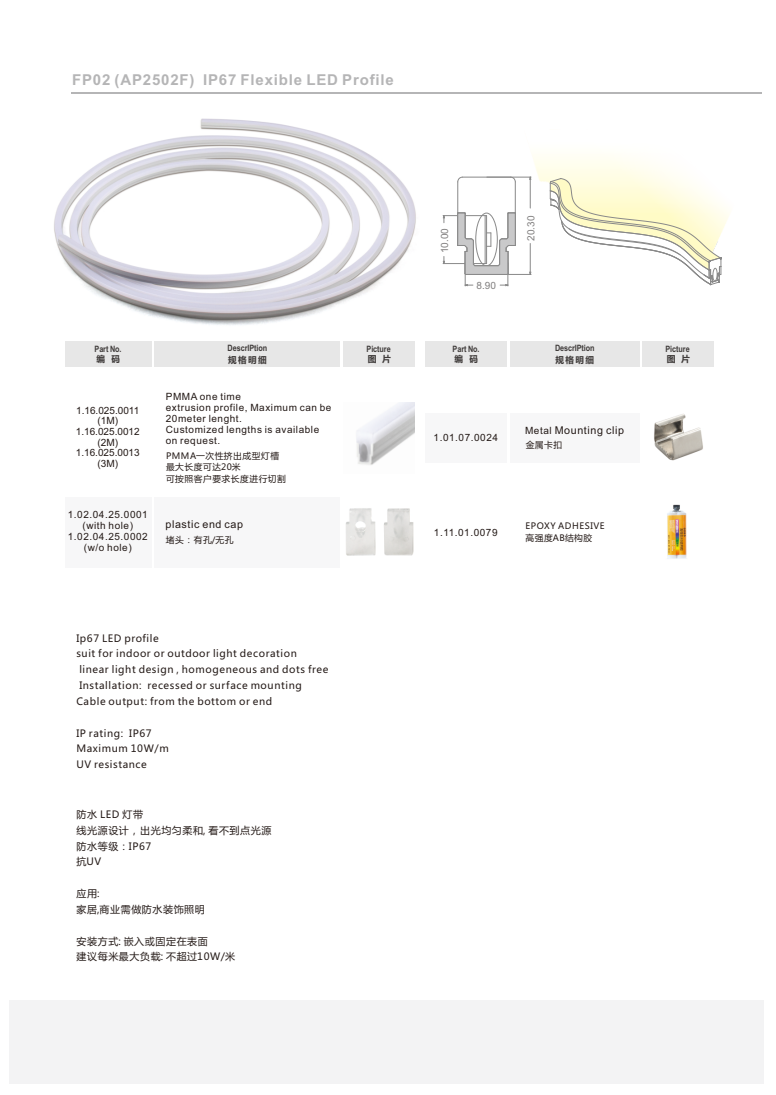
<style>
.page{position:relative;width:776px;height:1095px;background:#fff}
.page>*{position:absolute;margin:0;border:0;box-sizing:border-box;transform-origin:0 0}
.t1{font:700 15px "Arial";letter-spacing:.055em;color:#b5b5b6}
.t2{font:10.75px "Arial";letter-spacing:.055em;color:#231916}
.t3{font:10px/15.9px "Microsoft Ya Hei";letter-spacing:.06em;color:#231916}
.t4{font:10px/11.1px "Arial";letter-spacing:.055em;color:#231916;text-align:center}
.t5{font:10px/10.6px "Arial";color:#231916;text-align:center}
.t6{font:10px "Arial Unicode MS";color:#7f7d7d}
.t7{font:8.75px/11.5px "Microsoft Ya Hei";letter-spacing:.06em;color:#231916}
.t8{font:700 8.75px "Arial";letter-spacing:-.01em;color:#3e3a39;scale:.83 1}
.t9{font:700 8.75px "Microsoft Ya Hei";letter-spacing:.165em;color:#3e3a39}
.s1{font-size:10px}
</style>
<div class="page">
<div style="left:510px;top:413px;width:129px;height:49px;background:#f7f7f8"></div>
<div style="left:425px;top:413px;width:82px;height:49px;background:#f7f7f8"></div>
<hr style="left:71px;top:93px;width:691px;height:1px;background:#b5b5b6">
<svg style="left:510px;top:176px;width:6px;height:7px"></svg>
<hr style="left:463px;top:177px;width:47px;height:1px;background:#898989">
<svg style="left:457px;top:176px;width:6px;height:7px"></svg>
<hr style="left:515px;top:182px;width:1px;height:63px;background:#898989">
<hr style="left:457px;top:182px;width:1px;height:63px;background:#898989">
<hr style="left:443px;top:215px;width:42px;height:1px;background:#898989">
<hr style="left:443px;top:263px;width:42px;height:1px;background:#898989">
<hr style="left:487px;top:274px;width:44px;height:1px;background:#898989">
<hr style="left:487px;top:177px;width:44px;height:1px;background:#898989">
<svg style="left:529px;top:258px;width:3px;height:17px"></svg>
<svg style="left:442px;top:256px;width:3px;height:8px"></svg>
<svg style="left:442px;top:215px;width:3px;height:8px"></svg>
<img style="left:654px;top:414px;width:49px;height:47px">
<div style="left:155px;top:497px;width:185px;height:71px;background:#f7f7f8"></div>
<div style="left:65px;top:497px;width:86px;height:71px;background:#f7f7f8"></div>
<img style="left:346px;top:508px;width:68px;height:48px">
<div style="left:343px;top:341px;width:72px;height:26px;background:#e7e7e7"></div>
<div style="left:155px;top:341px;width:185px;height:26px;background:#e7e7e7"></div>
<div style="left:510px;top:341px;width:129px;height:26px;background:#e7e7e7"></div>
<div style="left:425px;top:341px;width:82px;height:26px;background:#e7e7e7"></div>
<div style="left:642px;top:341px;width:72px;height:26px;background:#e7e7e7"></div>
<div style="left:65px;top:341px;width:86px;height:26px;background:#e7e7e7"></div>
<img style="left:356px;top:402px;width:58px;height:63px">
<div style="left:9px;top:1000px;width:755px;height:84px;background:#f3f3f4"></div>
<svg style="left:457px;top:212px;width:59px;height:75px"></svg>
<img style="left:524px;top:155px;width:205px;height:103px">
<svg style="left:549px;top:178px;width:173px;height:108px"></svg>
<img style="left:667px;top:504px;width:20px;height:55px">
<img style="left:54px;top:118px;width:362px;height:207px">
<h1 class="t1" style="left:72px;top:74px;width:124px">FP02 (AP2502F)</h1>
<h1 class="t1" style="left:203px;top:74px;width:192px">IP67 Flexible LED Profile</h1>
<p class="t8" style="left:95px;top:345px;width:34px">Part No.</p>
<p class="t9" style="left:96px;top:355px;width:25px">编 码</p>
<p class="t5" style="left:76px;top:406px;width:65px">1.16.025.0011 (1M)<br>1.16.025.0012 (2M)<br>1.16.025.0013 (3M)</p>
<p class="t8" style="left:228px;top:345px;width:49px">DescrIPtion</p>
<p class="t9" style="left:228px;top:355px;width:40px">规格明细</p>
<p class="t4" style="left:166px;top:391px;width:167px;text-align:left">PMMA one time<br>extrusion profile, Maximum can be<br>20meter lenght.<br>Customized lengths is available on request.</p>
<p class="t7" style="left:166px;top:450px;width:121px">PMMA一次性挤出成型灯槽最大长度可达20米<br>可按照客户要求长度进行切割</p>
<p class="t4" style="left:68px;top:510px;width:82px">1.02.04.25.0001 (with hole)<br>1.02.04.25.0002 (w/o hole)</p>
<p class="t2" style="left:165px;top:520px;width:79px">plastic end cap</p>
<p class="t7" style="left:166px;top:535px;width:69px">堵头：有孔/无孔</p>
<p class="t3" style="left:76px;top:631px;width:254px">Ip67 LED profile<br>suit for indoor or outdoor light decoration linear light design , homogeneous and dots free Installation: recessed or surface mounting Cable output: from the bottom or end</p>
<p class="t3" style="left:76px;top:726px;width:94px">IP rating: IP67<br>Maximum 10W/m<br>UV resistance</p>
<p class="t3" style="left:77px;top:807px;width:196px">防水 LED 灯带<br>线光源设计，出光均匀柔和, 看不到点光源防水等级：IP67<br>抗UV</p>
<p class="t3" style="left:77px;top:886px;width:130px">应用:<br>家居,商业需做防水装饰照明</p>
<p class="t3" style="left:77px;top:934px;width:160px">安装方式: 嵌入或固定在表面<br>建议每米最大负载: 不超过10W/米</p>
<p class="t8" style="left:367px;top:345px;width:31px">Picture</p>
<p class="t9" style="left:368px;top:355px;width:25px">图 片</p>
<p class="t6" style="left:441px;top:253px;width:27px;rotate:-90deg">10.00</p>
<p class="t6" style="left:477px;top:282px;width:21px">8.90</p>
<p class="t8" style="left:453px;top:345px;width:34px">Part No.</p>
<p class="t9" style="left:454px;top:355px;width:25px">编 码</p>
<p class="t4" style="left:434px;top:433px;width:66px">1.01.07.0024</p>
<p class="t6" style="left:527px;top:241px;width:27px;rotate:-90deg">20.30</p>
<p class="t8" style="left:555px;top:345px;width:49px">DescrIPtion</p>
<p class="t9" style="left:555px;top:355px;width:40px">规格明细</p>
<p class="t2" style="left:525px;top:426px;width:100px"><span class="s1">Metal</span> Mounting clip</p>
<p class="t7" style="left:526px;top:440px;width:38px">金属卡扣</p>
<p class="t4" style="left:434px;top:527px;width:65px">1.11.01.0079</p>
<p class="t7" style="left:526px;top:521px;width:81px">EPOXY ADHESIVE</p>
<p class="t7" style="left:526px;top:533px;width:68px">高强度AB结构胶</p>
<p class="t8" style="left:666px;top:345px;width:31px">Picture</p>
<p class="t9" style="left:667px;top:355px;width:25px">图 片</p>
</div>
